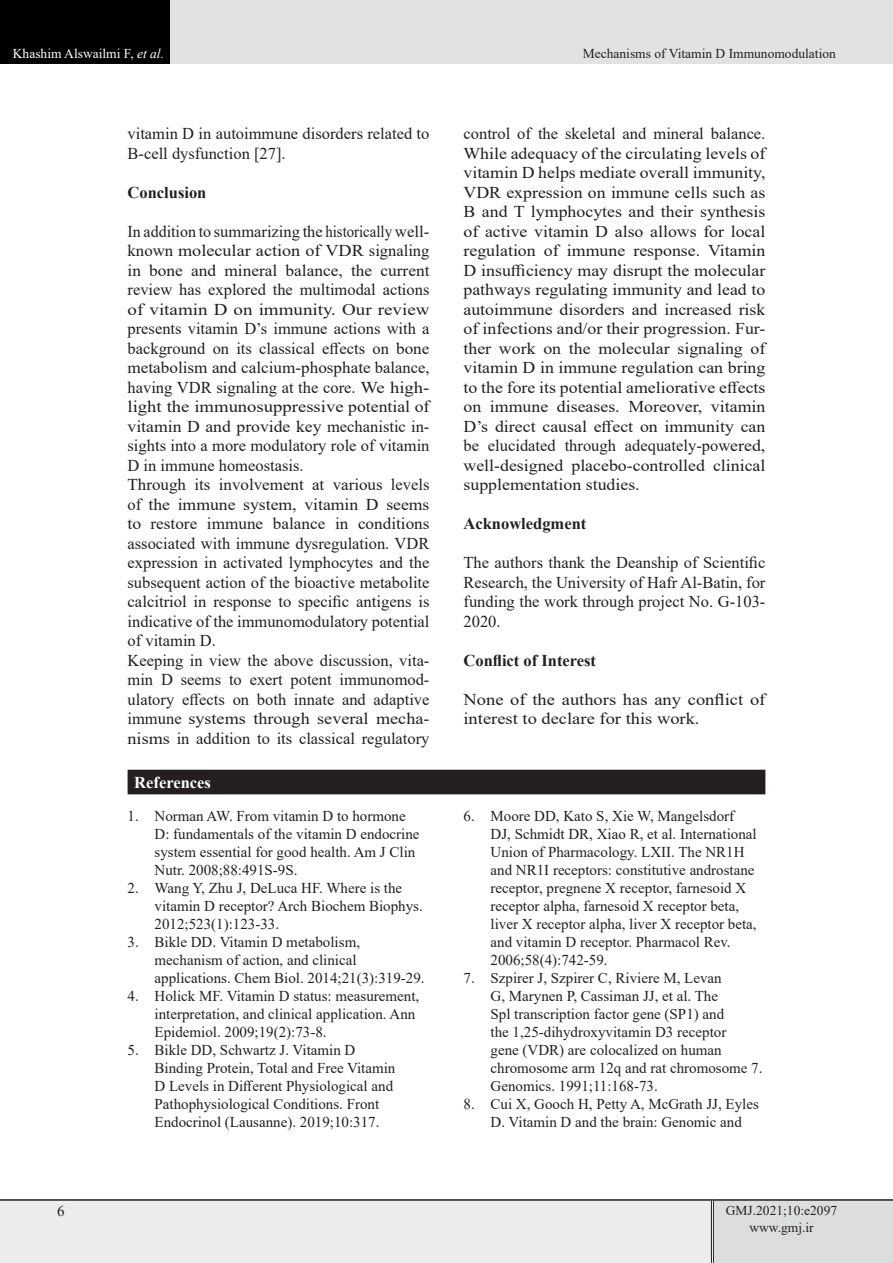
<style>
.page{position:relative;width:893px;height:1263px;background:#fff}
.page>*{position:absolute;margin:0;border:0;box-sizing:border-box;transform-origin:0 0}
.t1{font:16.5px/19.5px "Times New Roman";color:#231f20;text-align:justify}
.t2{font:16.5px/19.5px "Times New Roman";color:#231f20;scale:1.12 1}
.t3{font:700 16.5px "Times New Roman";color:#231f20}
.t4{font:700 16.5px "Times New Roman";color:#fff}
.t5{font:15px/18px "Times New Roman";color:#231f20}
.lllllllllllllll{font:13.5px "Times New Roman";color:#231f20}
.t6{font:13.5px "Times New Roman";color:#fff}
.s1{font-style:italic}
</style>
<div class="page">
<div style="left:0;top:1200px;width:712px;height:63px;background:#ececee"></div>
<div style="left:712px;top:1200px;width:181px;height:63px;background:#dcdddf"></div>
<hr style="left:711px;top:1201px;width:3px;height:62px;background:#fff">
<hr style="left:711px;top:1201px;width:1px;height:62px;background:#231f20">
<hr style="left:713px;top:1201px;width:1px;height:62px;background:#231f20">
<hr style="left:0;top:1199px;width:712px;height:2px;background:#231f20">
<hr style="left:712px;top:1199px;width:181px;height:2px;background:#231f20">
<div style="left:0;top:0;width:170px;height:64px;background:#000"></div>
<div style="left:170px;top:0;width:723px;height:64px;background:#e1e2e4"></div>
<div style="left:128px;top:770px;width:637px;height:24px;background:#231f20"></div>
<p class="t6" style="left:13px;top:44px;width:153px">Khashim Alswailmi F, <span class="s1">et al.</span></p>
<p class="lllllllllllllll" style="left:583px;top:44px;width:255px">Mechanisms of Vitamin D Immunomodulation</p>
<p class="t1" style="left:128px;top:123px;width:303px">vitamin D in autoimmune disorders related to<br>B-cell dysfunction [27].</p>
<p class="t3" style="left:128px;top:180px;width:80px">Conclusion</p>
<p class="t1" style="left:128px;top:221px;width:303px">In addition to summarizing the historically well&shy;known molecular action of VDR signaling in bone and mineral balance, the current review has explored the multimodal actions of vitamin D on immunity. Our review presents vitamin D’s immune actions with a background on its classical effects on bone metabolism and calcium-phosphate balance, having VDR signaling at the core. We high&shy;light the immunosuppressive potential of vitamin D and provide key mechanistic in&shy;sights into a more modulatory role of vitamin D in immune homeostasis.</p>
<p class="t1" style="left:128px;top:474px;width:303px">Through its involvement at various levels of the immune system, vitamin D seems to restore immune balance in conditions associated with immune dysregulation. VDR expression in activated lymphocytes and the subsequent action of the bioactive metabolite calcitriol in response to specific antigens is indicative of the immunomodulatory potential of vitamin D.</p>
<p class="t1" style="left:128px;top:650px;width:303px">Keeping in view the above discussion, vita&shy;min D seems to exert potent immunomod&shy;ulatory effects on both innate and adaptive immune systems through several mecha&shy;nisms in addition to its classical regulatory</p>
<p class="t4" style="left:134px;top:770px;width:78px">References</p>
<p class="t5" style="left:155px;top:807px;width:266px;text-indent:-27px">1. Norman AW. From vitamin D to hormone D: fundamentals of the vitamin D endocrine system essential for good health. Am J Clin Nutr. 2008;88:491S-9S.</p>
<p class="t5" style="left:155px;top:879px;width:270px;text-indent:-27px">2. Wang Y, Zhu J, DeLuca HF. Where is the vitamin D receptor? Arch Biochem Biophys.<br>2012;523(1):123-33.</p>
<p class="t5" style="left:155px;top:933px;width:271px;text-indent:-27px">3. Bikle DD. Vitamin D metabolism, mechanism of action, and clinical applications. Chem Biol. 2014;21(3):319-29.</p>
<p class="t5" style="left:155px;top:987px;width:266px;text-indent:-27px">4. Holick MF. Vitamin D status: measurement, interpretation, and clinical application. Ann<br>Epidemiol. 2009;19(2):73-8.</p>
<p class="t5" style="left:155px;top:1041px;width:242px;text-indent:-27px">5. Bikle DD, Schwartz J. Vitamin D Binding Protein, Total and Free Vitamin D Levels in Different Physiological and Pathophysiological Conditions. Front Endocrinol (Lausanne). 2019;10:317.</p>
<p class="t1" style="left:463px;top:123px;width:303px">control of the skeletal and mineral balance.<br>While adequacy of the circulating levels of vitamin D helps mediate overall immunity, VDR expression on immune cells such as B and T lymphocytes and their synthesis of active vitamin D also allows for local regulation of immune response. Vitamin D insufficiency may disrupt the molecular pathways regulating immunity and lead to autoimmune disorders and increased risk of infections and/or their progression. Fur&shy;ther work on the molecular signaling of vitamin D in immune regulation can bring to the fore its potential ameliorative effects on immune diseases. Moreover, vitamin D’s direct causal effect on immunity can be elucidated through adequately-powered, well-designed placebo-controlled clinical supplementation studies.</p>
<p class="t3" style="left:463px;top:512px;width:124px">Acknowledgment</p>
<p class="t1" style="left:463px;top:552px;width:303px">The authors thank the Deanship of Scientific Research, the University of Hafr Al-Batin, for funding the work through project No. G-103- 2020.</p>
<p class="t3" style="left:463px;top:648px;width:134px">Conflict of Interest</p>
<p class="t2" style="left:463px;top:689px;width:271px">None of the authors has any conflict of interest to declare for this work.</p>
<p class="t5" style="left:490px;top:807px;width:268px;text-indent:-27px">6. Moore DD, Kato S, Xie W, Mangelsdorf DJ, Schmidt DR, Xiao R, et al. International Union of Pharmacology. LXII. The NR1H and NR1I receptors: constitutive androstane receptor, pregnene X receptor, farnesoid X receptor alpha, farnesoid X receptor beta, liver X receptor alpha, liver X receptor beta, and vitamin D receptor. Pharmacol Rev.<br>2006;58(4):742-59.</p>
<p class="t5" style="left:490px;top:969px;width:274px;text-indent:-27px">7. Szpirer J, Szpirer C, Riviere M, Levan<br>G, Marynen P, Cassiman JJ, et al. The<br>Spl transcription factor gene (SP1) and<br>the 1,25-dihydroxyvitamin D3 receptor<br>gene (VDR) are colocalized on human chromosome arm 12q and rat chromosome 7.<br>Genomics. 1991;11:168-73.</p>
<p class="t5" style="left:490px;top:1095px;width:270px;text-indent:-27px">8. Cui X, Gooch H, Petty A, McGrath JJ, Eyles<br>D. Vitamin D and the brain: Genomic and</p>
<p class="t5" style="left:57px;top:1202px;width:9px">6</p>
<p class="lllllllllllllll" style="left:726px;top:1201px;width:113px">GMJ.2021;10:e2097</p>
<p class="lllllllllllllll" style="left:749px;top:1217px;width:66px">www.gmj.ir</p>
</div>
